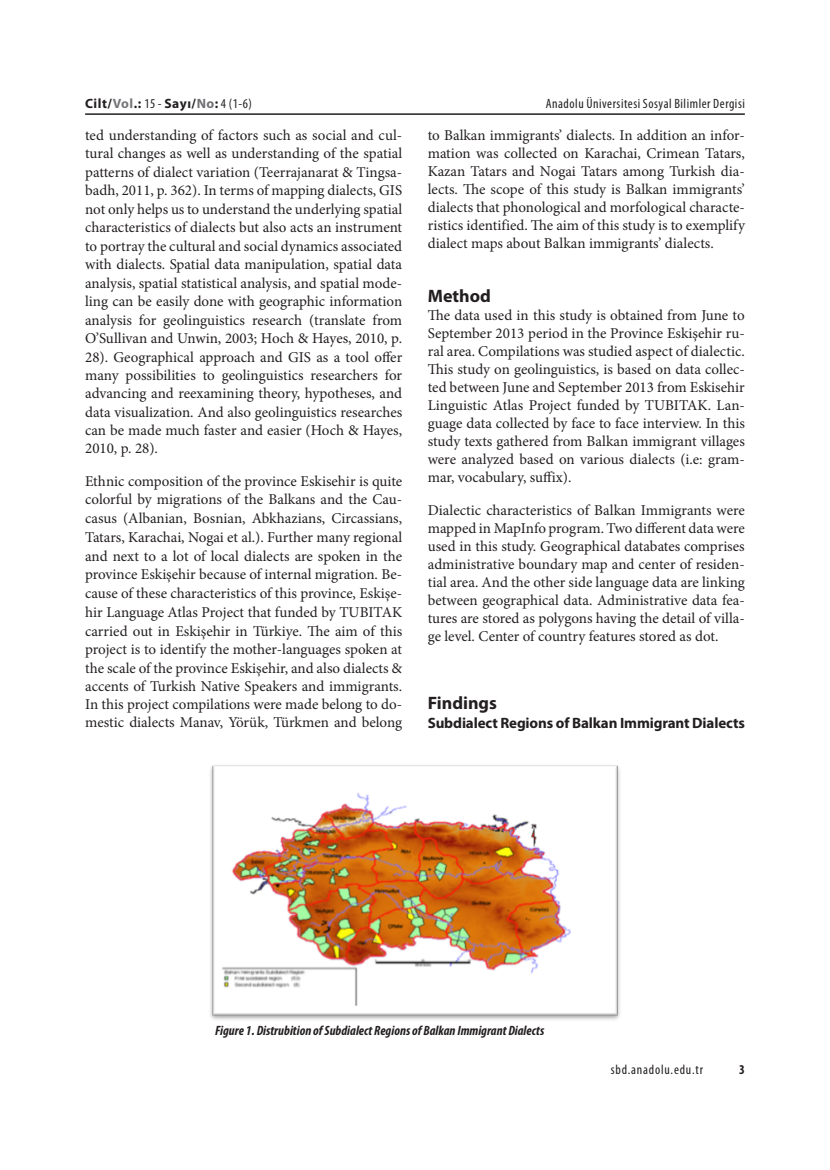
<style>
.page{position:relative;width:830px;height:1170px;background:#fff}
.page>*{position:absolute;margin:0;border:0;box-sizing:border-box;transform-origin:0 0}
._1__düzey{font:700 18px "Myriad Pro";color:#231f20}
.Ana_Metin{font:15px/18.5px "Minion Pro";color:#231f20;text-align:justify}
._2__düzey{font:700 15px "Myriad Pro";letter-spacing:-.01em;color:#231f20}
.tablo-şekil{font:italic 700 condensed 13.5px "Myriad Pro";color:#231f20}
.t1{font:condensed 13.5px "Myriad Pro";letter-spacing:.04em;color:#231f20}
.t2{font:700 13.5px "Myriad Pro";letter-spacing:.04em;color:#231f20}
.t3{font:condensed 13.5px "Myriad Pro";letter-spacing:.06em;color:#231f20}
.t4{font:700 condensed 13.5px "Myriad Pro";color:#231f20}
.s1{color:#757679}
.s2{font-weight:400;font-stretch:condensed}
.s3{color:#6f7073}
</style>
<div class="page">
<hr style="left:85px;top:113px;width:659px;height:2px;background:#231f20">
<img style="left:210px;top:765px;width:410px;height:255px">
<p class="t2" style="left:85px;top:95px;width:168px">Cilt/<span class="s1">Vol</span>.: <span class="s2">15 -</span> Sayı/<span class="s3">No</span>: <span class="s2">4 (1-6)</span></p>
<p class="t1" style="left:545px;top:95px;width:200px">Anadolu Üniversitesi Sosyal Bilimler Dergisi</p>
<p class="Ana_Metin" style="left:85px;top:126px;width:318px">ted understanding of factors such as social and cul&shy;tural changes as well as understanding of the spatial patterns of dialect variation (Teerrajanarat &amp; Tingsa&shy;badh, 2011, p. 362). In terms of mapping dialects, GIS not only helps us to understand the underlying spatial characteristics of dialects but also acts an instrument to portray the cultural and social dynamics associated with dialects. Spatial data manipulation, spatial data analysis, spatial statistical analysis, and spatial mode&shy;ling can be easily done with geographic information analysis for geolinguistics research (translate from O’Sullivan and Unwin, 2003; Hoch &amp; Hayes, 2010, p.<br>28). Geographical approach and GIS as a tool offer many possibilities to geolinguistics researchers for advancing and reexamining theory, hypotheses, and data visualization. And also geolinguistics researches can be made much faster and easier (Hoch &amp; Hayes, 2010, p. 28).</p>
<p class="Ana_Metin" style="left:85px;top:472px;width:318px">Ethnic composition of the province Eskisehir is quite colorful by migrations of the Balkans and the Cau&shy;casus (Albanian, Bosnian, Abkhazians, Circassians, Tatars, Karachai, Nogai et al.). Further many regional and next to a lot of local dialects are spoken in the province Eskişehir because of internal migration. Be&shy;cause of these characteristics of this province, Eskişe&shy;hir Language Atlas Project that funded by TUBITAK carried out in Eskişehir in Türkiye. The aim of this project is to identify the mother-languages spoken at the scale of the province Eskişehir, and also dialects &amp; accents of Turkish Native Speakers and immigrants.<br>In this project compilations were made belong to do&shy;mestic dialects Manav, Yörük, Türkmen and belong</p>
<p class="Ana_Metin" style="left:427px;top:126px;width:318px;line-height:18px">to Balkan immigrants’ dialects. In addition an infor&shy;mation was collected on Karachai, Crimean Tatars, Kazan Tatars and Nogai Tatars among Turkish dia&shy;lects. The scope of this study is Balkan immigrants’ dialects that phonological and morfological characte&shy;ristics identified. The aim of this study is to exemplify dialect maps about Balkan immigrants’ dialects.</p>
<p class="_1__düzey" style="left:427px;top:284px;width:65px">Method</p>
<p class="Ana_Metin" style="left:427px;top:306px;width:318px;line-height:18px">The data used in this study is obtained from June to September 2013 period in the Province Eskişehir ru&shy;ral area. Compilations was studied aspect of dialectic.<br>This study on geolinguistics, is based on data collec&shy;ted between June and September 2013 from Eskisehir Linguistic Atlas Project funded by TUBITAK. Lan&shy;guage data collected by face to face interview. In this study texts gathered from Balkan immigrant villages were analyzed based on various dialects (i.e: gram&shy;mar, vocabulary, suffix).</p>
<p class="Ana_Metin" style="left:427px;top:501px;width:318px;line-height:18px">Dialectic characteristics of Balkan Immigrants were mapped in MapInfo program. Two different data were used in this study. Geographical databates comprises administrative boundary map and center of residen&shy;tial area. And the other side language data are linking between geographical data. Administrative data fea&shy;tures are stored as polygons having the detail of villa&shy;ge level. Center of country features stored as dot.</p>
<p class="_1__düzey" style="left:427px;top:691px;width:71px">Findings</p>
<p class="_2__düzey" style="left:427px;top:713px;width:318px">Subdialect Regions of Balkan Immigrant Dialects</p>
<p class="tablo-şekil" style="left:215px;top:1022px;width:330px">Figure 1. Distrubition of Subdialect Regions of Balkan Immigrant Dialects</p>
<p class="t3" style="left:610px;top:1061px;width:94px">sbd.anadolu.edu.tr</p>
<p class="t4" style="left:738px;top:1060px;width:7px">3</p>
</div>
